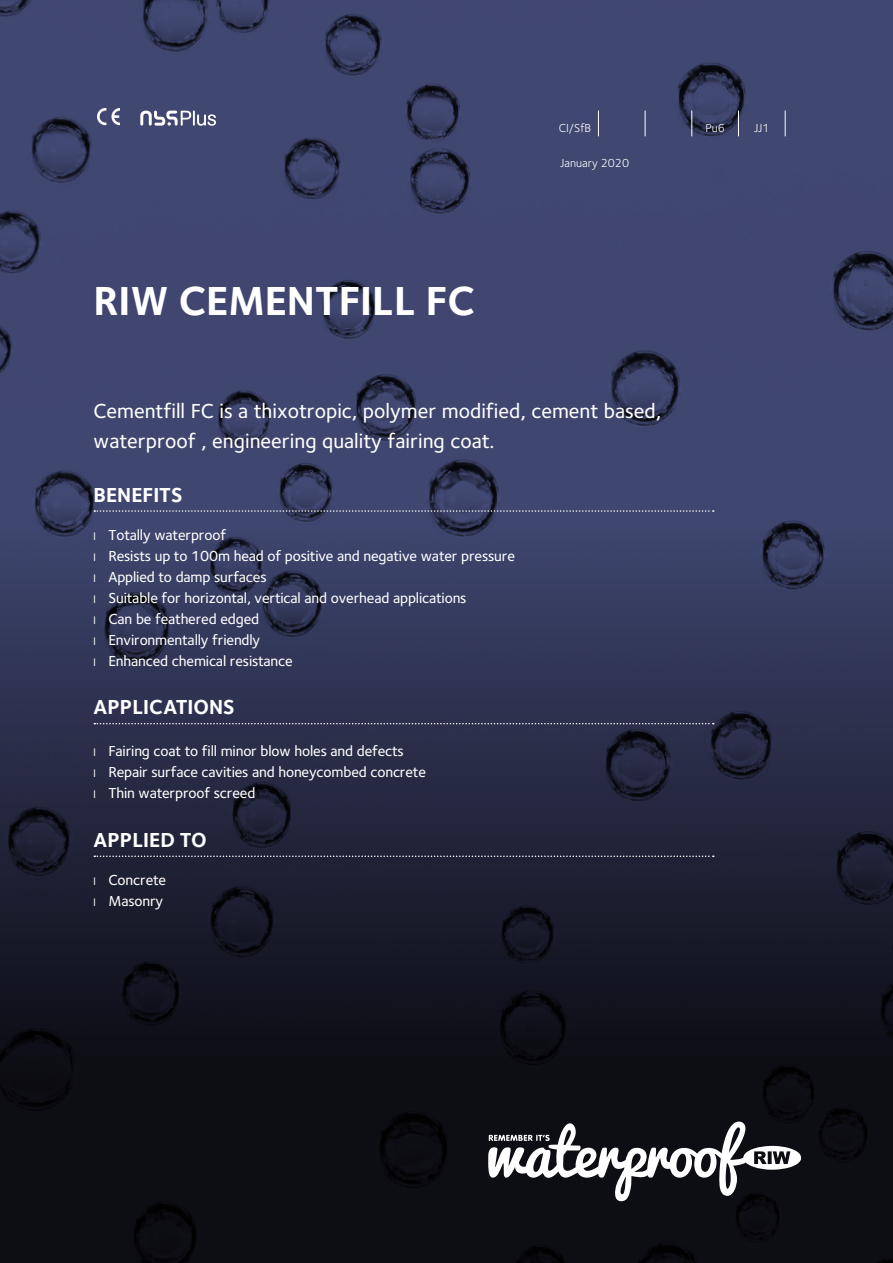
<style>
.page{position:relative;width:893px;height:1263px;background:#fff}
.page>*{position:absolute;margin:0;border:0;box-sizing:border-box;transform-origin:0 0}
.t1{font:700 42px "Foundry Sterling";color:#fff}
.t2{font:500 21px/30px "Foundry Sterling";color:#fff}
.t3{font:700 21px "Foundry Sterling";color:#fff}
.t4{font:500 15px/21px "Foundry Sterling";letter-spacing:-.01em;color:#fff}
.t5{font:12px "Foundry Sterling";color:#fff}
.s1{font-size:10.5px}
</style>
<div class="page">
<img style="left:0;top:0;width:893px;height:1263px">
<svg style="left:488px;top:1121px;width:314px;height:81px"></svg>
<svg style="left:94px;top:510px;width:620px;height:2px"></svg>
<svg style="left:94px;top:723px;width:620px;height:1px"></svg>
<svg style="left:94px;top:855px;width:620px;height:2px"></svg>
<svg style="left:598px;top:111px;width:1px;height:25px"></svg>
<svg style="left:645px;top:111px;width:1px;height:25px"></svg>
<svg style="left:691px;top:111px;width:1px;height:25px"></svg>
<svg style="left:738px;top:111px;width:1px;height:25px"></svg>
<svg style="left:785px;top:111px;width:1px;height:25px"></svg>
<svg style="left:140px;top:111px;width:76px;height:15px"></svg>
<img style="left:94px;top:106px;width:25px;height:22px">
<h1 class="t1" style="left:94px;top:275px;width:383px">RIW CEMENTFILL FC</h1>
<p class="t5" style="left:559px;top:121px;width:34px">CI/SfB</p>
<p class="t5" style="left:705px;top:121px;width:21px">Pu6</p>
<p class="t5" style="left:754px;top:121px;width:17px">JJ1</p>
<p class="t5" style="left:560px;top:156px;width:70px">January 2020</p>
<h2 class="t2" style="left:94px;top:396px;width:569px">Cementfill FC is a thixotropic, polymer modified, cement based, waterproof , engineering quality fairing coat.</h2>
<h2 class="t3" style="left:94px;top:482px;width:91px">BENEFITS</h2>
<p class="t4" style="left:94px;top:524px;width:423px"><span class="s1">l</span> Totally waterproof<br><span class="s1">l</span> Resists up to 100m head of positive and negative water pressure <span class="s1">l</span> Applied to damp surfaces<br><span class="s1">l</span> Suitable for horizontal, vertical and overhead applications<br><span class="s1">l</span> Can be feathered edged<br><span class="s1">l</span> Environmentally friendly<br><span class="s1">l</span> Enhanced chemical resistance</p>
<h2 class="t3" style="left:94px;top:695px;width:143px">APPLICATIONS</h2>
<p class="t4" style="left:94px;top:741px;width:334px"><span class="s1">l</span> Fairing coat to fill minor blow holes and defects<br><span class="s1">l</span> Repair surface cavities and honeycombed concrete <span class="s1">l</span> Thin waterproof screed</p>
<h2 class="t3" style="left:94px;top:827px;width:115px">APPLIED TO</h2>
<p class="t4" style="left:94px;top:870px;width:74px"><span class="s1">l</span> Concrete <span class="s1">l</span> Masonry</p>
</div>
